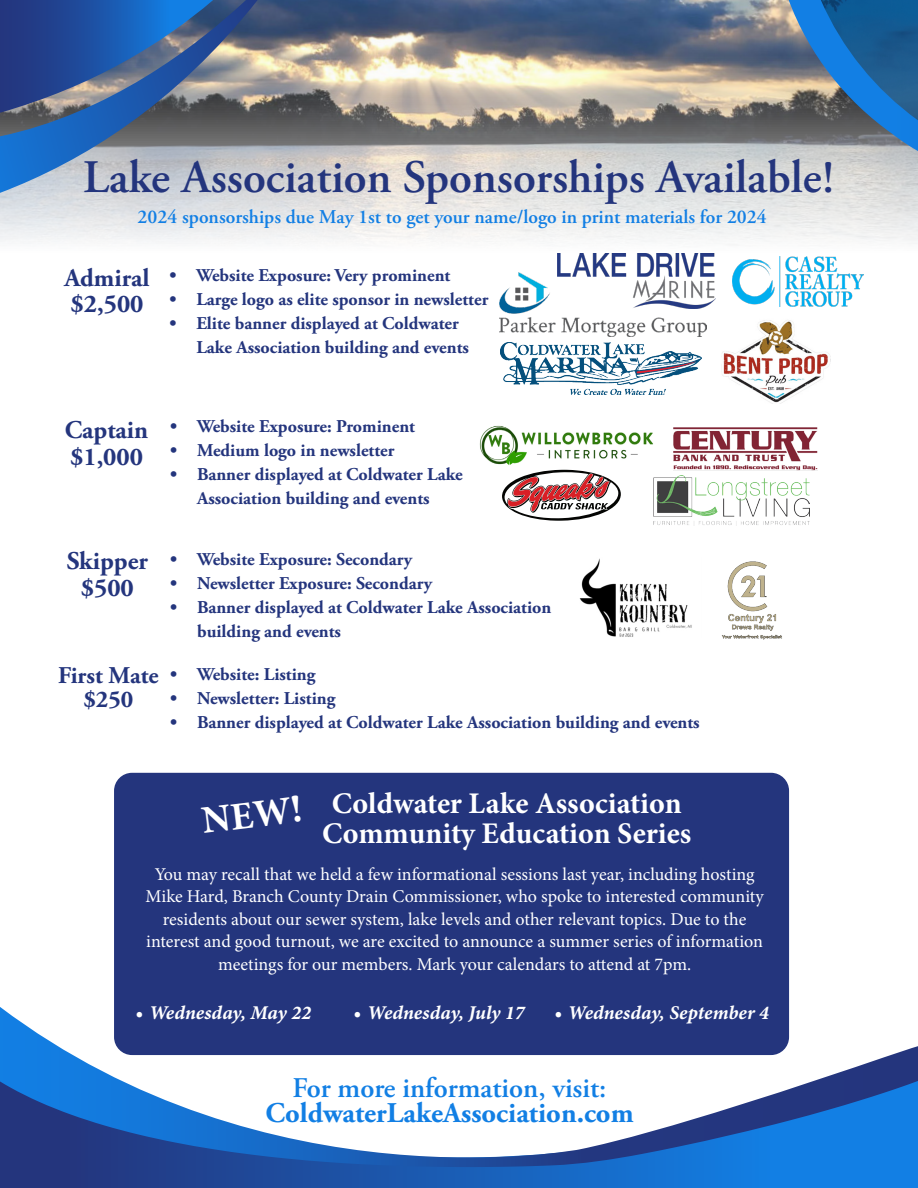
<style>
.page{position:relative;width:918px;height:1188px;background:#fff}
.page>*{position:absolute;margin:0;border:0;box-sizing:border-box;transform-origin:0 0}
.t1{font:600 46.5px "Adobe Garamond Pro";color:#24357d}
.Month{font:700 39px "Minion Pro";color:#fff}
.Month-2{font:700 30px "Minion Pro";color:#fff}
.t2{font:700 28.5px "Adobe Garamond Pro";color:#127fe4}
.t3{font:600 28.5px "Adobe Garamond Pro";color:#127fe4}
.t4{font:700 25.5px "Adobe Garamond Pro";color:#24357d}
.t5{font:700 24px "Adobe Garamond Pro";color:#24357d}
.t6{font:600 19.5px "Adobe Garamond Pro";color:#127fe4}
.t7{font:19.5px "Minion Pro Bold It Capt";color:#fff}
.t8{font:700 18px/24px "Adobe Garamond Pro";color:#24357d}
.Month-3{font:18px/22.5px "Minion Pro";letter-spacing:-.005em;color:#fff;text-align:center}
</style>
<div class="page">
<img style="left:0;top:0;width:918px;height:276px">
<img style="left:722px;top:320px;width:108px;height:83px">
<img style="left:732px;top:256px;width:131px;height:51px">
<img style="left:674px;top:427px;width:144px;height:43px">
<img style="left:500px;top:342px;width:201px;height:53px">
<svg style="left:789px;top:0;width:129px;height:151px;background:#647c94"></svg>
<img style="left:821px;top:0;width:97px;height:120px">
<svg style="left:0;top:0;width:258px;height:193px;background:#5975a0"></svg>
<svg style="left:0;top:1007px;width:918px;height:74px"></svg>
<svg style="left:0;top:1081px;width:918px;height:107px"></svg>
<img style="left:479px;top:425px;width:174px;height:40px">
<div style="left:114px;top:773px;width:675px;height:282px;background:#24357d;border-radius:18px"></div>
<img style="left:557px;top:254px;width:158px;height:53px">
<img style="left:721px;top:561px;width:61px;height:79px">
<img style="left:579px;top:558px;width:113px;height:79px">
<img style="left:500px;top:273px;width:206px;height:64px">
<svg style="left:502px;top:470px;width:119px;height:51px"></svg>
<img style="left:653px;top:475px;width:156px;height:50px">
<h1 class="t1" style="left:83px;top:151px;width:753px">Lake Association Sponsorships Available!</h1>
<h2 class="t6" style="left:138px;top:205px;width:631px">2024 sponsorships due May 1st to get your name/logo in print materials for 2024</h2>
<h2 class="t4" style="left:64px;top:263px;width:87px">Admiral</h2>
<h2 class="t4" style="left:71px;top:289px;width:74px">$2,500</h2>
<p class="t8" style="left:169px;top:263px;width:283px">• Website Exposure: Very prominent</p>
<p class="t8" style="left:169px;top:287px;width:320px">• Large logo as elite sponsor in newsletter</p>
<p class="t8" style="left:196px;top:311px;width:274px;text-indent:-27px">• Elite banner displayed at Coldwater<br>Lake Association building and events</p>
<h2 class="t4" style="left:65px;top:415px;width:85px">Captain</h2>
<h2 class="t4" style="left:70px;top:442px;width:74px">$1,000</h2>
<p class="t8" style="left:170px;top:415px;width:246px">• Website Exposure: Prominent</p>
<p class="t8" style="left:170px;top:439px;width:226px">• Medium logo in newsletter</p>
<p class="t8" style="left:170px;top:463px;width:294px;text-align:center">• Banner displayed at Coldwater Lake<br>Association building and events</p>
<h2 class="t4" style="left:67px;top:546px;width:83px">Skipper</h2>
<h2 class="t4" style="left:81px;top:573px;width:55px">$500</h2>
<h2 class="t5" style="left:58px;top:661px;width:102px">First Mate</h2>
<h2 class="t5" style="left:83px;top:685px;width:51px">$250</h2>
<p class="t8" style="left:170px;top:547px;width:244px">• Website Exposure: Secondary</p>
<p class="t8" style="left:170px;top:571px;width:264px">• Newsletter Exposure: Secondary</p>
<p class="t8" style="left:197px;top:595px;width:356px;text-indent:-27px">• Banner displayed at Coldwater Lake Association building and events</p>
<p class="t8" style="left:170px;top:663px;width:147px">• Website: Listing</p>
<p class="t8" style="left:170px;top:687px;width:167px">• Newsletter: Listing</p>
<p class="t8" style="left:170px;top:711px;width:531px">• Banner displayed at Coldwater Lake Association building and events</p>
<p class="Month-2" style="left:332px;top:782px;width:352px">Coldwater Lake Association</p>
<p class="Month" style="left:199px;top:794px;width:102px;rotate:-7deg">NEW!</p>
<p class="Month-2" style="left:322px;top:812px;width:371px">Community Education Series</p>
<p class="Month-3" style="left:146px;top:863px;width:620px">You may recall that we held a few informational sessions last year, including hosting Mike Hard, Branch County Drain Commissioner, who spoke to interested community residents about our sewer system, lake levels and other relevant topics. Due to the interest and good turnout, we are excited to announce a summer series of information meetings for our members. Mark your calendars to attend at 7pm.</p>
<p class="t7" style="left:354px;top:998px;width:172px">• Wednesday, July 17</p>
<p class="t7" style="left:554px;top:998px;width:216px">• Wednesday, September 4</p>
<p class="t7" style="left:136px;top:998px;width:177px">• Wednesday, May 22</p>
<h2 class="t3" style="left:293px;top:1071px;width:316px">For more information, visit:</h2>
<h2 class="t2" style="left:265px;top:1096px;width:370px">ColdwaterLakeAssociation.com</h2>
</div>
